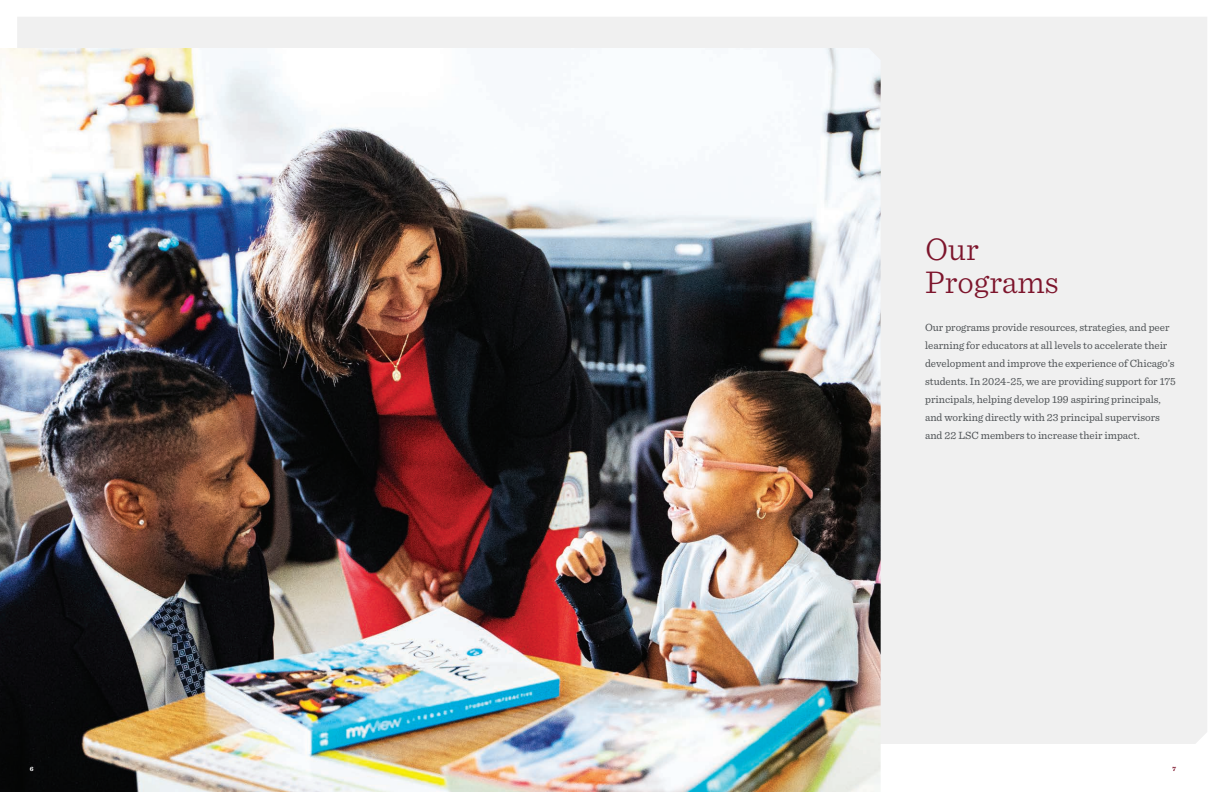
<style>
.page{position:relative;width:1224px;height:792px;background:#fff}
.page>*{position:absolute;margin:0;border:0;box-sizing:border-box;transform-origin:0 0}
.t1{font:300 33px/33px "Sentinel";color:#7d152c}
.t2{font:11px/18px "Sentinel";color:#4d5154}
.t3{font:700 6.5px "Sentinel";color:#fff}
.t4{font:700 6.5px "Sentinel";color:#7d152c}
</style>
<div class="page">
<div style="left:17px;top:17px;width:1190px;height:727px;background:#f0f0f0"></div>
<img style="left:0;top:48px;width:881px;height:744px">
<h1 class="t1" style="left:925px;top:231px;width:135px">Our<br>Programs</h1>
<p class="t2" style="left:925px;top:318px;width:252px">Our programs provide resources, strategies, and peer learning for educators at all levels to accelerate their development and improve the experience of Chicago’s students. In 2024-25, we are providing support for 175 principals, helping develop 199 aspiring principals, and working directly with 23 principal supervisors and 22 LSC members to increase their impact.</p>
<p class="t3" style="left:30px;top:763px;width:5px">6</p>
<p class="t4" style="left:1172px;top:763px;width:5px">7</p>
</div>
